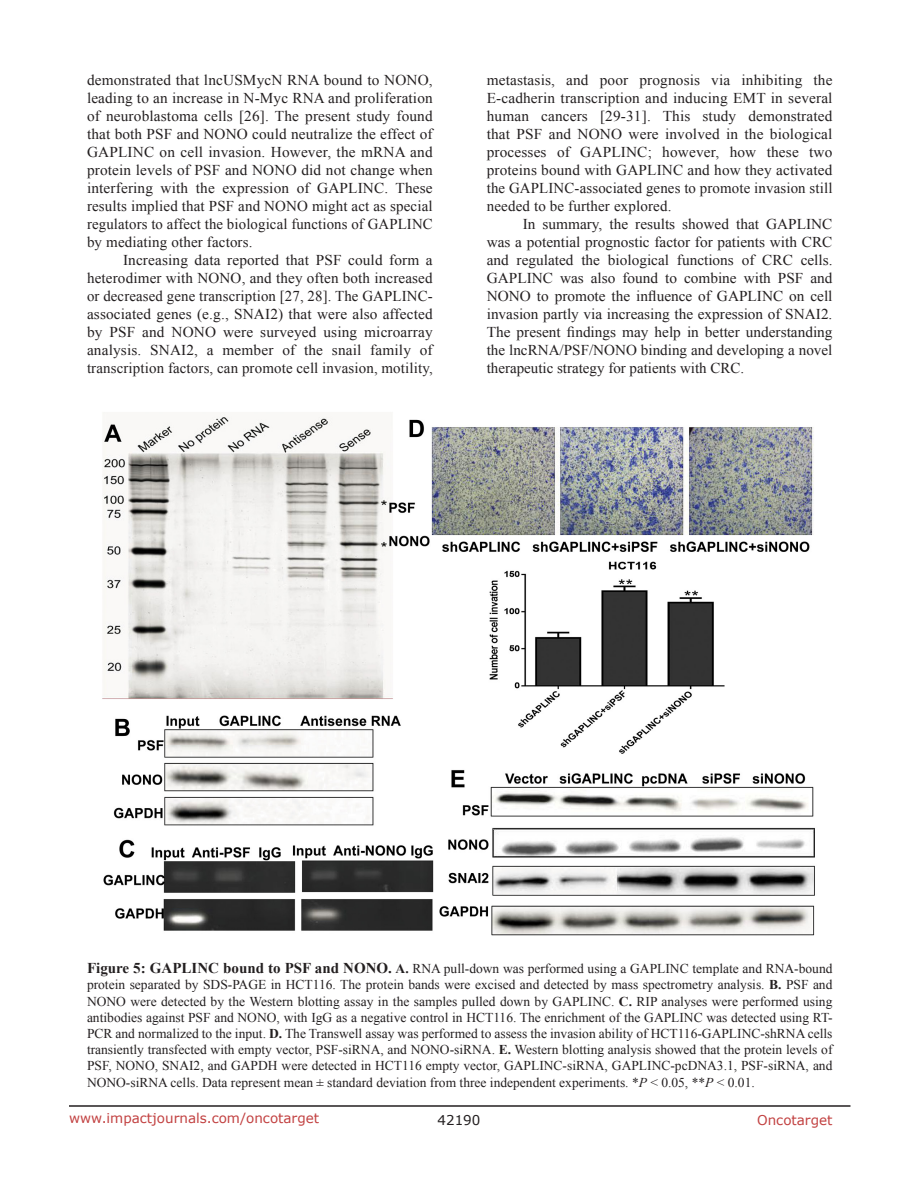
<style>
.page{position:relative;width:918px;height:1188px;background:#fff}
.page>*{position:absolute;margin:0;border:0;box-sizing:border-box;transform-origin:0 0}
.BodyText{font:15px/18px "Times New Roman";letter-spacing:.01em;color:#231f20;text-align:justify}
.figuretext{font:13.5px/16.2px "Times New Roman";color:#231f20;text-align:justify}
.t1{font:13.5px "Verdana";color:#c24141}
.t2{font:13.5px "Verdana";color:#231f20}
.s1{font-weight:700;font-size:15px}
.s2{font-weight:700}
.s3{font-style:italic}
</style>
<div class="page">
<hr style="left:69px;top:1105px;width:781px;height:2px;background:#231f20">
<img style="left:102px;top:413px;width:713px;height:523px">
<p class="BodyText" style="left:87px;top:71px;width:347px">demonstrated that lncUSMycN RNA bound to NONO, leading to an increase in N-Myc RNA and proliferation of neuroblastoma cells [26]. The present study found that both PSF and NONO could neutralize the effect of GAPLINC on cell invasion. However, the mRNA and protein levels of PSF and NONO did not change when interfering with the expression of GAPLINC. These results implied that PSF and NONO might act as special regulators to affect the biological functions of GAPLINC by mediating other factors.</p>
<p class="BodyText" style="left:87px;top:251px;width:347px;text-indent:36px">Increasing data reported that PSF could form a heterodimer with NONO, and they often both increased or decreased gene transcription [27, 28]. The GAPLINC&shy;associated genes (e.g., SNAI2) that were also affected by PSF and NONO were surveyed using microarray analysis. SNAI2, a member of the snail family of transcription factors, can promote cell invasion, motility,</p>
<p class="BodyText" style="left:487px;top:71px;width:347px">metastasis, and poor prognosis via inhibiting the E-cadherin transcription and inducing EMT in several human cancers [29-31]. This study demonstrated that PSF and NONO were involved in the biological processes of GAPLINC; however, how these two proteins bound with GAPLINC and how they activated the GAPLINC-associated genes to promote invasion still needed to be further explored.</p>
<p class="BodyText" style="left:487px;top:215px;width:347px;text-indent:36px">In summary, the results showed that GAPLINC was a potential prognostic factor for patients with CRC and regulated the biological functions of CRC cells.<br>GAPLINC was also found to combine with PSF and NONO to promote the influence of GAPLINC on cell invasion partly via increasing the expression of SNAI2.<br>The present findings may help in better understanding the lncRNA/PSF/NONO binding and developing a novel therapeutic strategy for patients with CRC.</p>
<p class="figuretext" style="left:87px;top:960px;width:747px"><span class="s1">Figure 5: GAPLINC bound to PSF and NONO.</span> <span class="s2">A.</span> RNA pull-down was performed using a GAPLINC template and RNA-bound protein separated by SDS-PAGE in HCT116. The protein bands were excised and detected by mass spectrometry analysis. <span class="s2">B.</span> PSF and NONO were detected by the Western blotting assay in the samples pulled down by GAPLINC. <span class="s2">C.</span> RIP analyses were performed using antibodies against PSF and NONO, with IgG as a negative control in HCT116. The enrichment of the GAPLINC was detected using RT-PCR and normalized to the input. <span class="s2">D.</span> The Transwell assay was performed to assess the invasion ability of HCT116-GAPLINC-shRNA cells transiently transfected with empty vector, PSF-siRNA, and NONO-siRNA. <span class="s2">E.</span> Western blotting analysis showed that the protein levels of PSF, NONO, SNAI2, and GAPDH were detected in HCT116 empty vector, GAPLINC-siRNA, GAPLINC-pcDNA3.1, PSF-siRNA, and NONO-siRNA cells. Data represent mean ± standard deviation from three independent experiments. *<span class="s3">P</span> &lt; 0.05, **<span class="s3">P</span> &lt; 0.01.</p>
<p class="t1" style="left:69px;top:1109px;width:252px">www.impactjournals.com/oncotarget</p>
<p class="t2" style="left:438px;top:1111px;width:44px">42190</p>
<p class="t1" style="left:757px;top:1111px;width:77px">Oncotarget</p>
</div>
